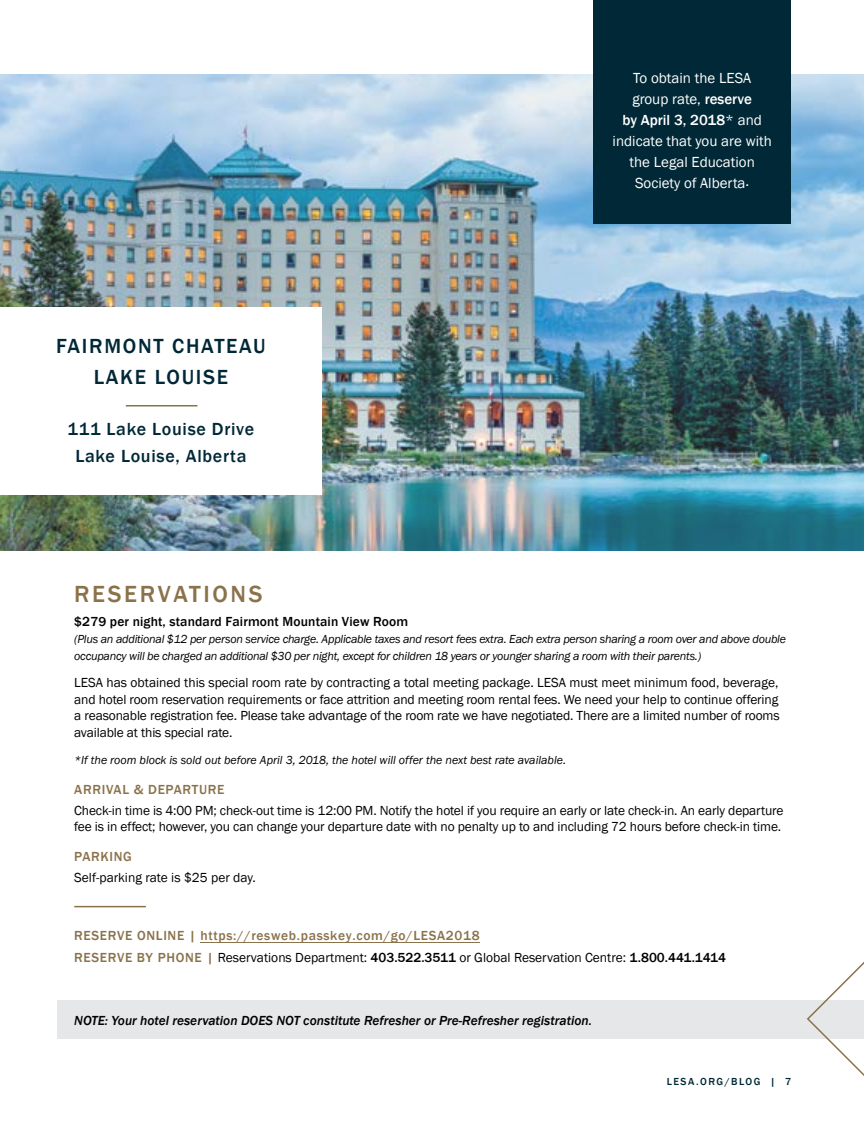
<style>
.page{position:relative;width:864px;height:1134px;background:#fff}
.page>*{position:absolute;margin:0;border:0;box-sizing:border-box;transform-origin:0 0}
.t1{font:500 24px "Franklin Gothic";letter-spacing:.11em;color:#8a724b}
.t2{font:500 21px/31.5px "Franklin Gothic";letter-spacing:.08em;color:#002836;text-align:center}
.t3{font:500 18px/27px "Franklin Gothic";letter-spacing:.04em;color:#002836;text-align:center}
.t4{font:15px/21px "Franklin Gothic";color:#fff;text-align:center}
.t5{font:13.5px/16.5px "Franklin Gothic";letter-spacing:-.01em;color:#000;text-align:justify}
.t6{font:500 13.5px/22.5px "Franklin Gothic";letter-spacing:.05em;color:#8a724b}
.t7{font:italic 500 13.5px "Franklin Gothic";color:#000}
.t8{font:500 13.5px "Franklin Gothic";letter-spacing:.01em;color:#000}
.t9{font:italic 12px/17px "Franklin Gothic";letter-spacing:-.02em;color:#000}
.t10{font:italic 12px "Franklin Gothic";color:#000}
.t11{font:500 10.5px "Franklin Gothic";letter-spacing:.14em;color:#002836}
.s1{font-weight:500}
.s2{font-weight:400;color:#000}
.s3{color:#000}
</style>
<div class="page">
<div style="left:57px;top:1000px;width:807px;height:39px;background:#e6e7e8"></div>
<img style="left:0;top:74px;width:864px;height:476px">
<div style="left:0;top:307px;width:322px;height:188px;background:#fff"></div>
<hr style="left:126px;top:405px;width:71px;height:1px;background:#8a724b">
<div style="left:593px;top:0;width:198px;height:224px;background:#002836"></div>
<hr style="left:200px;top:942px;width:280px;height:1px;background:#8a724b">
<hr style="left:74px;top:906px;width:72px;height:1px;background:#8a724b">
<svg style="left:807px;top:961px;width:57px;height:115px"></svg>
<h2 class="t2" style="left:56px;top:330px;width:211px">FAIRMONT CHATEAU<br>LAKE LOUISE</h2>
<h3 class="t3" style="left:68px;top:416px;width:188px">111 Lake Louise Drive<br>Lake Louise, Alberta</h3>
<p class="t4" style="left:613px;top:68px;width:161px">To obtain the LESA<br>group rate, <span class="s1">reserve<br>by April 3, 2018</span>* and indicate that you are with the Legal Education<br>Society of Alberta.</p>
<h1 class="t1" style="left:74px;top:579px;width:190px">RESERVATIONS</h1>
<p class="t8" style="left:74px;top:613px;width:336px">$279 per night, standard Fairmont Mountain View Room</p>
<p class="t9" style="left:74px;top:631px;width:713px">(Plus an additional $12 per person service charge. Applicable taxes and resort fees extra. Each extra person sharing a room over and above double occupancy will be charged an additional $30 per night, except for children 18 years or younger sharing a room with their parents.)</p>
<p class="t5" style="left:74px;top:675px;width:707px">LESA has obtained this special room rate by contracting a total meeting package. LESA must meet minimum food, beverage, and hotel room reservation requirements or face attrition and meeting room rental fees. We need your help to continue offering a reasonable registration fee. Please take advantage of the room rate we have negotiated. There are a limited number of rooms available at this special rate.</p>
<p class="t10" style="left:74px;top:752px;width:493px">*If the room block is sold out before April 3, 2018, the hotel will offer the next best rate available.</p>
<p class="t6" style="left:74px;top:778px;width:152px">ARRIVAL &amp; DEPARTURE</p>
<p class="t5" style="left:74px;top:802px;width:711px">Check-in time is 4:00 PM; check-out time is 12:00 PM. Notify the hotel if you require an early or late check-in. An early departure fee is in effect; however, you can change your departure date with no penalty up to and including 72 hours before check-in time.</p>
<p class="t6" style="left:74px;top:846px;width:59px">PARKING</p>
<p class="t5" style="left:74px;top:870px;width:183px">Self-parking rate is $25 per day.</p>
<p class="t6" style="left:74px;top:924px;width:653px">RESERVE ONLINE | https://resweb.passkey.com/go/LESA2018<br>RESERVE BY PHONE | <span class="s2">Reservations Department:</span> <span class="s3">403.522.3511</span> <span class="s2">or Global Reservation Centre:</span> <span class="s3">1.800.441.1414</span></p>
<p class="t7" style="left:74px;top:1013px;width:519px">NOTE: Your hotel reservation DOES NOT constitute Refresher or Pre-Refresher registration.</p>
<p class="t11" style="left:667px;top:1075px;width:126px">LESA.ORG/BLOG | 7</p>
</div>
